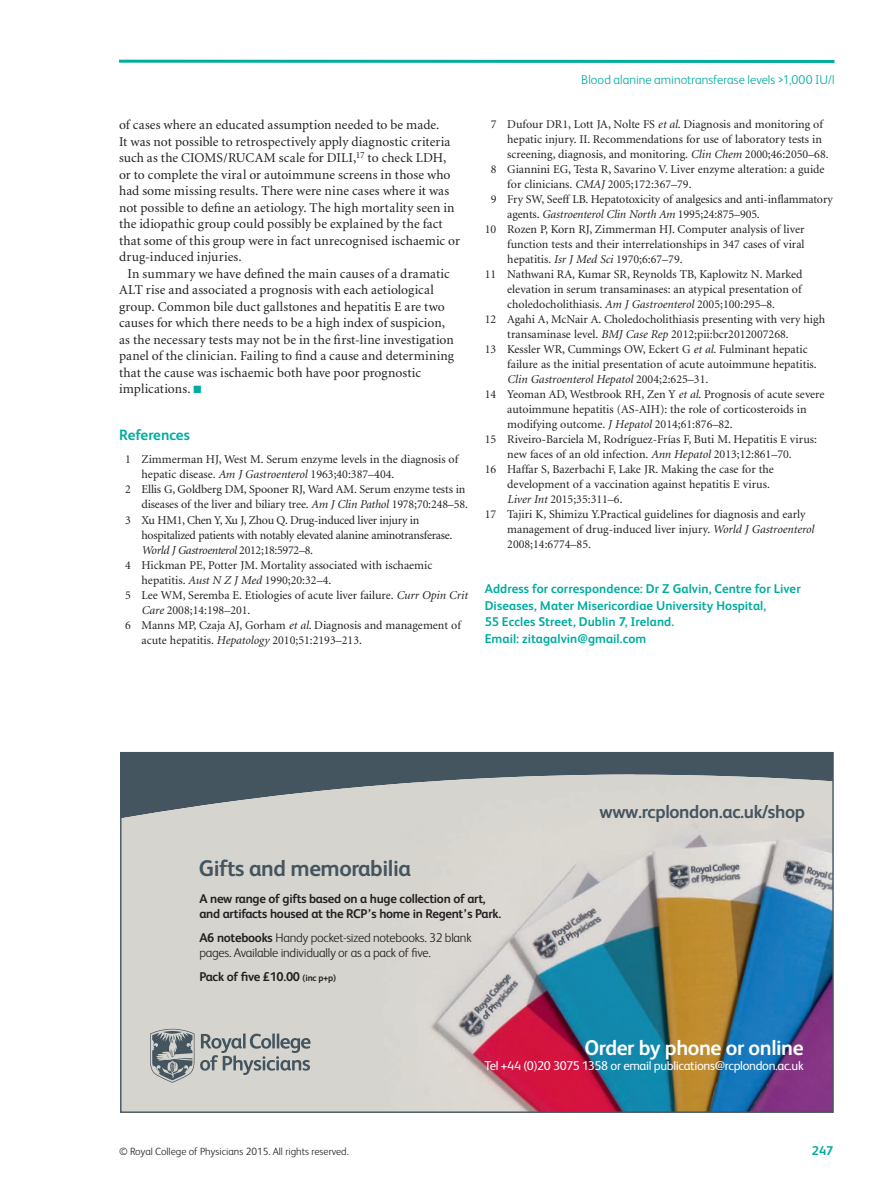
<style>
.page{position:relative;width:893px;height:1191px;background:#fff}
.page>*{position:absolute;margin:0;border:0;box-sizing:border-box;transform-origin:0 0}
.t1{font:700 22.65px "FS Albert";letter-spacing:-.02em;color:#45555f}
.t2{font:700 21.15px "FS Albert";letter-spacing:-.02em;color:#fff}
.t3{font:700 18.45px "FS Albert";letter-spacing:-.02em;color:#45555f}
.t4{font:700 15px "FS Albert";letter-spacing:-.005em;color:#00aca0}
.t5{font:13.5px/16.5px "Minion";letter-spacing:.005em;color:#231f20}
.t6{font:700 12.75px/16.5px "FS Albert";letter-spacing:.005em;color:#00aca0}
.t7{font:700 12.75px/15.6px "FS Albert";letter-spacing:-.02em;color:#231f20}
.t8{font:300 12.75px/15.6px "FS Albert";letter-spacing:-.02em;color:#231f20}
.t9{font:12.75px "FS Albert";letter-spacing:-.025em;color:#fff}
.t10{font:300 12.75px "FS Albert";letter-spacing:.005em;color:#00aca0}
.t11{font:12px "Minion";color:#231f20}
.t12{font:italic 12px "Minion";letter-spacing:-.01em;color:#231f20}
.t13{font:12px "Minion";letter-spacing:-.025em;color:#231f20}
.t14{font:300 10.5px "FS Albert";color:#231f20}
.s1{color:#00aca0}
.s2{font-style:italic}
.s3{font-style:normal}
.s4{font-weight:700}
.s5{font-size:9.15px}
</style>
<div class="page">
<hr style="left:119px;top:60px;width:715px;height:3px;background:#00aca0">
<div style="left:121px;top:752px;width:712px;height:360px;background:#45555f"></div>
<img style="left:122px;top:774px;width:710px;height:337px">
<svg style="left:200px;top:1033px;width:111px;height:42px"></svg>
<svg style="left:150px;top:1028px;width:44px;height:54px"></svg>
<p class="t5" style="left:119px;top:118px;width:343px">of cases where an educated assumption needed to be made.<br>It was not possible to retrospectively apply diagnostic criteria such as the CIOMS/RUCAM scale for DILI,<sup>17</sup> to check LDH, or to complete the viral or autoimmune screens in those who had some missing results. There were nine cases where it was not possible to define an aetiology. The high mortality seen in the idiopathic group could possibly be explained by the fact that some of this group were in fact unrecognised ischaemic or drug-induced injuries.</p>
<p class="t5" style="left:119px;top:266px;width:336px;text-indent:8px">In summary we have defined the main causes of a dramatic ALT rise and associated a prognosis with each aetiological group. Common bile duct gallstones and hepatitis E are two causes for which there needs to be a high index of suspicion, as the necessary tests may not be in the first-line investigation panel of the clinician. Failing to find a cause and determining that the cause was ischaemic both have poor prognostic implications. <span class="s1">■</span></p>
<p class="t4" style="left:119px;top:428px;width:72px">References</p>
<p class="t11" style="left:125px;top:455px;width:335px">1 Zimmerman HJ, West M. Serum enzyme levels in the diagnosis of</p>
<p class="t11" style="left:142px;top:470px;width:254px">hepatic disease. <span class="s2">Am J Gastroenterol</span> 1963;40:387–404.</p>
<p class="t11" style="left:125px;top:485px;width:342px">2 Ellis G, Goldberg DM, Spooner RJ, Ward AM. Serum enzyme tests in</p>
<p class="t11" style="left:142px;top:500px;width:328px">diseases of the liver and biliary tree. <span class="s2">Am J Clin Pathol</span> 1978;70:248–58.</p>
<p class="t13" style="left:125px;top:515px;width:296px">3 Xu HM1, Chen Y, Xu J, Zhou Q. Drug-induced liver injury in</p>
<p class="t13" style="left:142px;top:530px;width:312px">hospitalized patients with notably elevated alanine aminotransferase.</p>
<p class="t12" style="left:142px;top:545px;width:173px">World J Gastroenterol <span class="s3">2012;18:5972–8.</span></p>
<p class="t11" style="left:125px;top:560px;width:309px">4 Hickman PE, Potter JM. Mortality associated with ischaemic</p>
<p class="t11" style="left:142px;top:575px;width:191px">hepatitis. <span class="s2">Aust N Z J Med</span> 1990;20:32–4.</p>
<p class="t11" style="left:125px;top:590px;width:344px">5 Lee WM, Seremba E. Etiologies of acute liver failure. <span class="s2">Curr Opin Crit</span></p>
<p class="t11" style="left:142px;top:605px;width:110px"><span class="s2">Care</span> 2008;14:198–201.</p>
<p class="t11" style="left:125px;top:620px;width:337px">6 Manns MP, Czaja AJ, Gorham <span class="s2">et al</span>. Diagnosis and management of</p>
<p class="t11" style="left:142px;top:635px;width:222px">acute hepatitis. <span class="s2">Hepatology</span> 2010;51:2193–213.</p>
<p class="t10" style="left:581px;top:75px;width:255px">Blood alanine aminotransferase levels &gt;1,000 IU/l</p>
<p class="t11" style="left:491px;top:120px;width:334px">7 Dufour DR1, Lott JA, Nolte FS <span class="s2">et al</span>. Diagnosis and monitoring of</p>
<p class="t11" style="left:507px;top:135px;width:316px">hepatic injury. II. Recommendations for use of laboratory tests in</p>
<p class="t11" style="left:507px;top:150px;width:323px">screening, diagnosis, and monitoring. <span class="s2">Clin Chem</span> 2000;46:2050–68.</p>
<p class="t11" style="left:491px;top:165px;width:335px">8 Giannini EG, Testa R, Savarino V. Liver enzyme alteration: a guide</p>
<p class="t11" style="left:507px;top:180px;width:186px">for clinicians. <span class="s2">CMAJ</span> 2005;172:367–79.</p>
<p class="t11" style="left:491px;top:195px;width:344px">9 Fry SW, Seeff LB. Hepatotoxicity of analgesics and anti-inflammatory</p>
<p class="t12" style="left:507px;top:210px;width:254px"><span class="s3">agents.</span> Gastroenterol Clin North Am <span class="s3">1995;24:875–905.</span></p>
<p class="t11" style="left:485px;top:225px;width:321px">10 Rozen P, Korn RJ, Zimmerman HJ. Computer analysis of liver</p>
<p class="t11" style="left:507px;top:240px;width:299px">function tests and their interrelationships in 347 cases of viral</p>
<p class="t11" style="left:507px;top:255px;width:177px">hepatitis. <span class="s2">Isr J Med Sci</span> 1970;6:67–79.</p>
<p class="t11" style="left:485px;top:270px;width:319px">11 Nathwani RA, Kumar SR, Reynolds TB, Kaplowitz N. Marked</p>
<p class="t11" style="left:507px;top:285px;width:296px">elevation in serum transaminases: an atypical presentation of</p>
<p class="t11" style="left:507px;top:300px;width:269px">choledocholithiasis. <span class="s2">Am J Gastroenterol</span> 2005;100:295–8.</p>
<p class="t11" style="left:485px;top:315px;width:342px">12 Agahi A, McNair A. Choledocholithiasis presenting with very high</p>
<p class="t11" style="left:507px;top:330px;width:283px">transaminase level. <span class="s2">BMJ Case Rep</span> 2012;pii:bcr2012007268.</p>
<p class="t11" style="left:485px;top:345px;width:324px">13 Kessler WR, Cummings OW, Eckert G <span class="s2">et al</span>. Fulminant hepatic</p>
<p class="t11" style="left:507px;top:360px;width:311px">failure as the initial presentation of acute autoimmune hepatitis.</p>
<p class="t12" style="left:507px;top:375px;width:203px">Clin Gastroenterol Hepatol <span class="s3">2004;2:625–31.</span></p>
<p class="t11" style="left:485px;top:390px;width:341px">14 Yeoman AD, Westbrook RH, Zen Y <span class="s2">et al</span>. Prognosis of acute severe</p>
<p class="t11" style="left:507px;top:405px;width:301px">autoimmune hepatitis (AS-AIH): the role of corticosteroids in</p>
<p class="t11" style="left:507px;top:420px;width:227px">modifying outcome. <span class="s2">J Hepatol</span> 2014;61:876–82.</p>
<p class="t11" style="left:485px;top:435px;width:334px">15 Riveiro-Barciela M, Rodríguez-Frías F, Buti M. Hepatitis E virus:</p>
<p class="t11" style="left:507px;top:450px;width:286px">new faces of an old infection. <span class="s2">Ann Hepatol</span> 2013;12:861–70.</p>
<p class="t11" style="left:485px;top:465px;width:291px">16 Haffar S, Bazerbachi F, Lake JR. Making the case for the</p>
<p class="t11" style="left:507px;top:480px;width:264px">development of a vaccination against hepatitis E virus.</p>
<p class="t11" style="left:507px;top:495px;width:117px"><span class="s2">Liver Int</span> 2015;35:311–6.</p>
<p class="t11" style="left:485px;top:510px;width:322px">17 Tajiri K, Shimizu Y.Practical guidelines for diagnosis and early</p>
<p class="t11" style="left:507px;top:525px;width:308px">management of drug-induced liver injury. <span class="s2">World J Gastroenterol</span></p>
<p class="t11" style="left:507px;top:540px;width:85px">2008;14:6774–85.</p>
<p class="t6" style="left:485px;top:582px;width:317px">Address for correspondence: Dr Z Galvin, Centre for Liver Diseases, Mater Misericordiae University Hospital,<br>55 Eccles Street, Dublin 7, Ireland.<br>Email: zitagalvin@gmail.com</p>
<h3 class="t3" style="left:600px;top:804px;width:207px">www.rcplondon.ac.uk/shop</h3>
<h1 class="t1" style="left:199px;top:858px;width:214px">Gifts and memorabilia</h1>
<p class="t7" style="left:199px;top:891px;width:303px">A new range of gifts based on a huge collection of art, and artifacts housed at the RCP’s home in Regent’s Park.</p>
<p class="t8" style="left:199px;top:931px;width:274px"><span class="s4">A6 notebooks</span> Handy pocket-sized notebooks. 32 blank pages. Available individually or as a pack of five.</p>
<p class="t7" style="left:199px;top:969px;width:138px">Pack of five £10.00 <span class="s5">(inc p+p)</span></p>
<h2 class="t2" style="left:585px;top:1038px;width:221px">Order by phone or online</h2>
<p class="t9" style="left:484px;top:1058px;width:321px">Tel +44 (0)20 3075 1358 or email publications@rcplondon.ac.uk</p>
<p class="t14" style="left:119px;top:1147px;width:231px">© Royal College of Physicians 2015. All rights reserved.</p>
<p class="t6" style="left:812px;top:1143px;width:23px">247</p>
</div>
